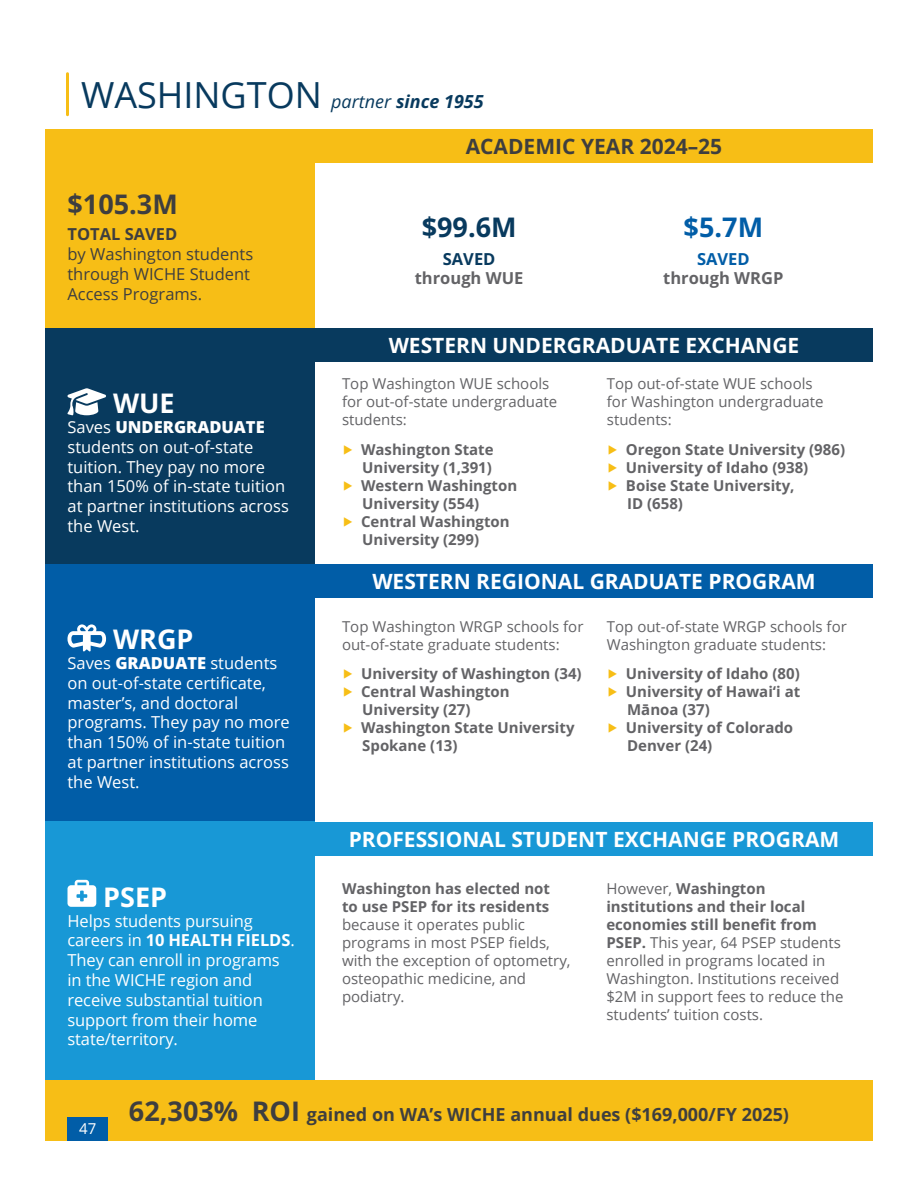
<style>
.page{position:relative;width:918px;height:1188px;background:#fff}
.page>*{position:absolute;margin:0;border:0;box-sizing:border-box;transform-origin:0 0}
.Heading_1{font:36px "Open Sans";color:#083a5e}
.Factsheet_Heading_2{font:700 27px "Open Sans";color:#3e3e3f}
.t1{font:700 27px "Open Sans";color:#fff}
.t2{font:700 27px "Open Sans";color:#083a5e}
.t3{font:700 27px "Open Sans";color:#015da7}
.Factsheet_Heading_2-2{font:700 21px "Open Sans";color:#fff}
.Factsheet_Heading_2-3{font:700 21px "Open Sans";color:#3e3e3f}
.t4{font:700 18px "Open Sans";color:#3e3e3f}
.t5{font:16.5px/19.8px "Open Sans";color:#fff}
.t6{font:16.5px/19.8px "Open Sans";color:#3e3e3f}
.t7{font:700 16.5px/19.8px "Open Sans";color:#636366;text-align:center}
.Factsheet_Heading_2-4{font:700 16.5px "Open Sans";color:#3e3e3f}
.t8{font:15px/18px "Open Sans";color:#636366}
.t9{font:700 15px/18px "Open Sans";color:#636366}
.t10{font:15px "Open Sans";color:#fff}
.s1{font-style:italic;font-size:18px}
.s2{font-weight:700;font-style:italic;font-size:18px}
.s3{font-weight:800}
.s4{font-weight:700}
.s5{color:#083a5e}
.s6{color:#015da7}
.s7{color:#f7be16}
.s8{font-size:27px}
</style>
<div class="page">
<div style="left:45px;top:1080px;width:828px;height:61px;background:#f7be16"></div>
<div style="left:45px;top:129px;width:270px;height:199px;background:#f7be16"></div>
<div style="left:45px;top:328px;width:270px;height:236px;background:#083a5e"></div>
<div style="left:45px;top:564px;width:270px;height:258px;background:#015da7"></div>
<div style="left:45px;top:822px;width:270px;height:258px;background:#1898d6"></div>
<hr style="left:66px;top:74px;width:3px;height:41px;background:#f7be16">
<svg style="left:67px;top:388px;width:39px;height:27px"></svg>
<svg style="left:67px;top:624px;width:39px;height:28px"></svg>
<svg style="left:68px;top:880px;width:28px;height:27px"></svg>
<div style="left:315px;top:129px;width:558px;height:34px;background:#f7be16"></div>
<div style="left:315px;top:328px;width:558px;height:34px;background:#083a5e"></div>
<div style="left:315px;top:564px;width:558px;height:34px;background:#015da7"></div>
<div style="left:315px;top:822px;width:558px;height:33px;background:#1898d6"></div>
<div style="left:68px;top:1117px;width:40px;height:23px;background:#015da7"></div>
<h1 class="Heading_1" style="left:81px;top:70px;width:404px">WASHINGTON <span class="s1">partner</span> <span class="s2">since 1955</span></h1>
<h2 class="Factsheet_Heading_2" style="left:68px;top:185px;width:112px">$105.3M</h2>
<h2 class="Factsheet_Heading_2-4" style="left:68px;top:223px;width:111px">TOTAL SAVED</h2>
<p class="t6" style="left:68px;top:244px;width:187px">by Washington students through WICHE Student<br>Access Programs.</p>
<p class="t1" style="left:113px;top:385px;width:63px">WUE</p>
<p class="t5" style="left:68px;top:417px;width:223px">Saves <span class="s3">UNDERGRADUATE </span>students on out-of-state tuition. They pay no more than 150% of in-state tuition at partner institutions across the West.</p>
<p class="t1" style="left:113px;top:621px;width:82px">WRGP</p>
<p class="t5" style="left:68px;top:653px;width:224px">Saves <span class="s3">GRADUATE</span> students on out-of-state certificate, master’s, and doctoral programs. They pay no more than 150% of in-state tuition at partner institutions across the West.</p>
<p class="t1" style="left:103px;top:879px;width:65px">PSEP</p>
<p class="t5" style="left:68px;top:910px;width:229px">Helps students pursuing careers in <span class="s4">10 HEALTH FIELDS</span>.<br>They can enroll in programs in the WICHE region and receive substantial tuition support from their home state/territory.</p>
<h2 class="Factsheet_Heading_2-3" style="left:466px;top:132px;width:258px">ACADEMIC YEAR 2024–25</h2>
<p class="t2" style="left:422px;top:209px;width:96px">$99.6M</p>
<p class="t3" style="left:684px;top:209px;width:81px">$5.7M</p>
<p class="t7" style="left:415px;top:248px;width:110px"><span class="s5">SAVED </span>through WUE</p>
<p class="t7" style="left:663px;top:248px;width:122px"><span class="s6">SAVED </span>through WRGP</p>
<h2 class="Factsheet_Heading_2-2" style="left:389px;top:331px;width:412px">WESTERN UNDERGRADUATE EXCHANGE</h2>
<p class="t8" style="left:342px;top:374px;width:217px">Top Washington WUE schools for out-of-state undergraduate students:</p>
<p class="t9" style="left:342px;top:440px;width:153px;text-align:right"><span class="s7">▶</span> Washington State<br>University (1,391)</p>
<p class="t9" style="left:362px;top:476px;width:157px;text-indent:-20px"><span class="s7">▶</span> Western Washington<br>University (554)</p>
<p class="t9" style="left:362px;top:512px;width:149px;text-indent:-20px"><span class="s7">▶</span> Central Washington<br>University (299)</p>
<p class="t8" style="left:607px;top:374px;width:218px">Top out-of-state WUE schools for Washington undergraduate students:</p>
<p class="t9" style="left:607px;top:440px;width:240px"><span class="s7">▶</span> Oregon State University (986)</p>
<p class="t9" style="left:607px;top:458px;width:203px"><span class="s7">▶</span> University of Idaho (938)</p>
<p class="t9" style="left:627px;top:476px;width:169px;text-indent:-20px"><span class="s7">▶</span> Boise State University,<br>ID (658)</p>
<h2 class="Factsheet_Heading_2-2" style="left:372px;top:567px;width:445px">WESTERN REGIONAL GRADUATE PROGRAM</h2>
<p class="t8" style="left:342px;top:617px;width:243px">Top Washington WRGP schools for out-of-state graduate students:</p>
<p class="t9" style="left:342px;top:665px;width:241px"><span class="s7">▶</span> University of Washington (34)</p>
<p class="t9" style="left:362px;top:683px;width:149px;text-indent:-20px"><span class="s7">▶</span> Central Washington<br>University (27)</p>
<p class="t9" style="left:362px;top:719px;width:214px;text-indent:-20px"><span class="s7">▶</span> Washington State University<br>Spokane (13)</p>
<p class="t8" style="left:607px;top:617px;width:241px">Top out-of-state WRGP schools for<br>Washington graduate students:</p>
<p class="t9" style="left:607px;top:665px;width:194px"><span class="s7">▶</span> University of Idaho (80)</p>
<p class="t9" style="left:627px;top:683px;width:175px;text-indent:-20px"><span class="s7">▶</span> University of Hawai‘i at<br>Mānoa (37)</p>
<p class="t9" style="left:627px;top:719px;width:168px;text-indent:-20px"><span class="s7">▶</span> University of Colorado<br>Denver (24)</p>
<h2 class="Factsheet_Heading_2-2" style="left:349px;top:825px;width:492px">PROFESSIONAL STUDENT EXCHANGE PROGRAM</h2>
<p class="t8" style="left:342px;top:879px;width:230px"><span class="s4">Washington has elected not<br>to use PSEP for its residents </span>because it operates public programs in most PSEP fields, with the exception of optometry, osteopathic medicine, and podiatry.</p>
<p class="t8" style="left:606px;top:879px;width:239px">However, <span class="s4">Washington institutions and their local economies still benefit from<br>PSEP.</span> This year, 64 PSEP students enrolled in programs located in<br>Washington. Institutions received $2M in support fees to reduce the students’ tuition costs.</p>
<p class="t10" style="left:79px;top:1118px;width:19px">47</p>
<p class="Factsheet_Heading_2" style="left:129px;top:1093px;width:111px">62,303%</p>
<p class="t4" style="left:252px;top:1102px;width:539px"><span class="s8">ROI</span> gained on WA’s WICHE annual dues ($169,000/FY 2025)</p>
</div>
